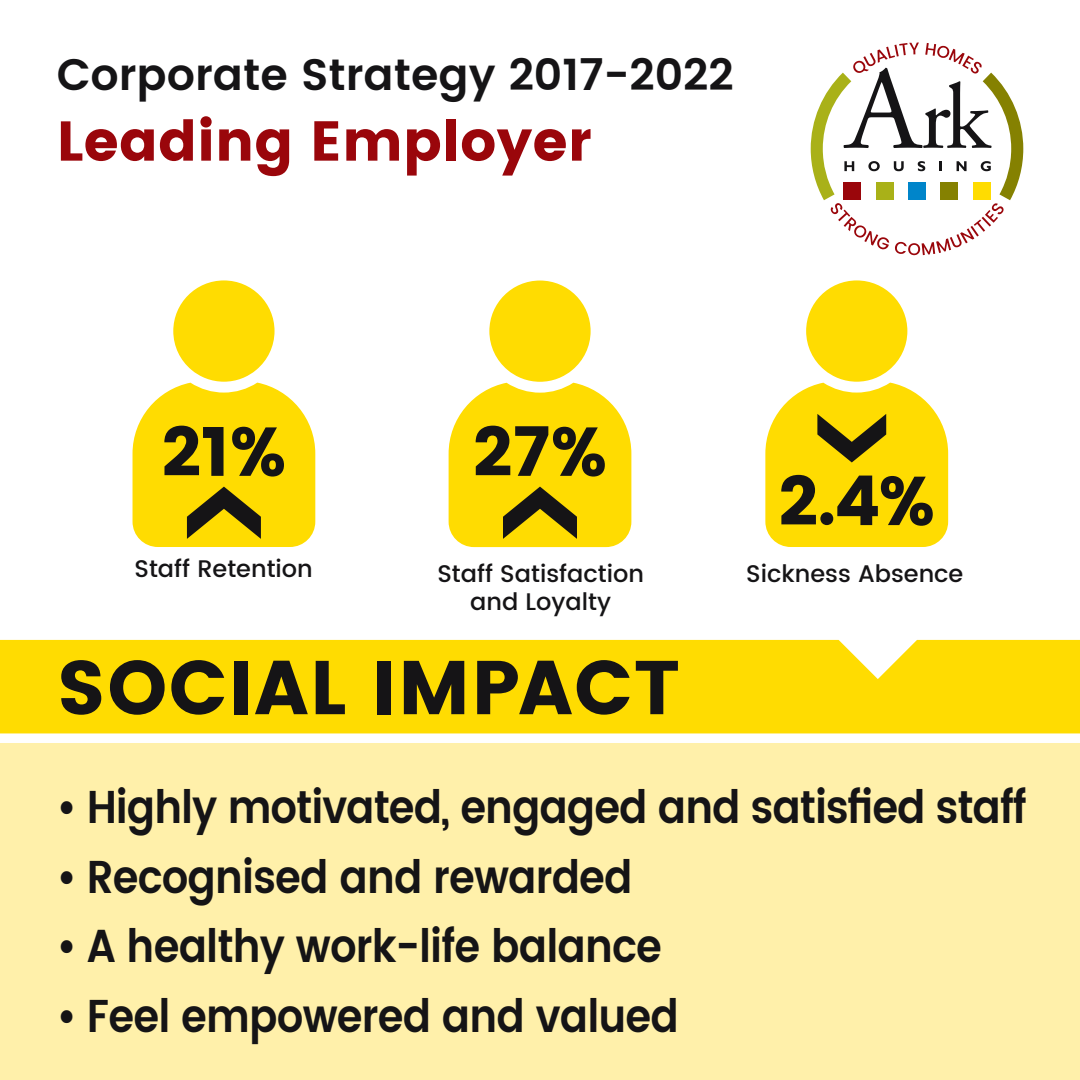
<style>
.page{position:relative;width:1080px;height:1080px;background:#fff}
.page>*{position:absolute;margin:0;border:0;box-sizing:border-box;transform-origin:0 0}
.t1{font:76px "Poppins";letter-spacing:.02em;color:#151416}
.t2{font:68.8px "Poppins";color:#151416}
.t3{font:56px "Poppins";color:#9a060b}
.t4{font:600 46px "Poppins";letter-spacing:-.02em;color:#151416;scale:.9 1}
.t5{font:600 44px "Poppins";color:#151416}
.t6{font:500 24px "Poppins";color:#151416}
</style>
<div class="page">
<svg style="left:811px;top:43px;width:212px;height:212px"></svg>
<div style="left:876px;top:182px;width:17px;height:18px;background:#a9b118"></div>
<div style="left:908px;top:182px;width:18px;height:18px;background:#0085ca"></div>
<div style="left:940px;top:182px;width:18px;height:18px;background:#858101"></div>
<div style="left:973px;top:182px;width:17px;height:18px;background:#ffdc01"></div>
<div style="left:844px;top:182px;width:17px;height:18px;background:#9a060b"></div>
<div style="left:0;top:640px;width:1080px;height:93px;background:#ffdc01"></div>
<svg style="left:765px;top:280px;width:183px;height:267px"></svg>
<div style="left:0;top:743px;width:1080px;height:337px;background:#fff0aa"></div>
<svg style="left:133px;top:280px;width:182px;height:267px"></svg>
<svg style="left:449px;top:281px;width:182px;height:266px"></svg>
<p class="t5" style="left:57px;top:42px;width:679px">Corporate Strategy 2017-2022</p>
<p class="t3" style="left:57px;top:109px;width:536px">Leading Employer</p>
<p class="t2" style="left:162px;top:412px;width:126px">21%</p>
<p class="t2" style="left:473px;top:412px;width:135px">27%</p>
<p class="t6" style="left:135px;top:551px;width:180px">Staff Retention</p>
<p class="t6" style="left:437px;top:556px;width:208px">Staff Satisfaction</p>
<p class="t6" style="left:470px;top:584px;width:142px">and Loyalty</p>
<p class="t1" style="left:57px;top:644px;width:625px">SOCIAL IMPACT</p>
<p class="t2" style="left:779px;top:461px;width:158px">2.4%</p>
<p class="t6" style="left:746px;top:556px;width:219px">Sickness Absence</p>
<p class="t4" style="left:57px;top:773px;width:1079px">• Highly motivated, engaged and satisfied staff</p>
<p class="t4" style="left:57px;top:842px;width:642px">• Recognised and rewarded</p>
<p class="t4" style="left:57px;top:912px;width:674px">• A healthy work-life balance</p>
<p class="t4" style="left:57px;top:981px;width:693px">• Feel empowered and valued</p>
</div>
